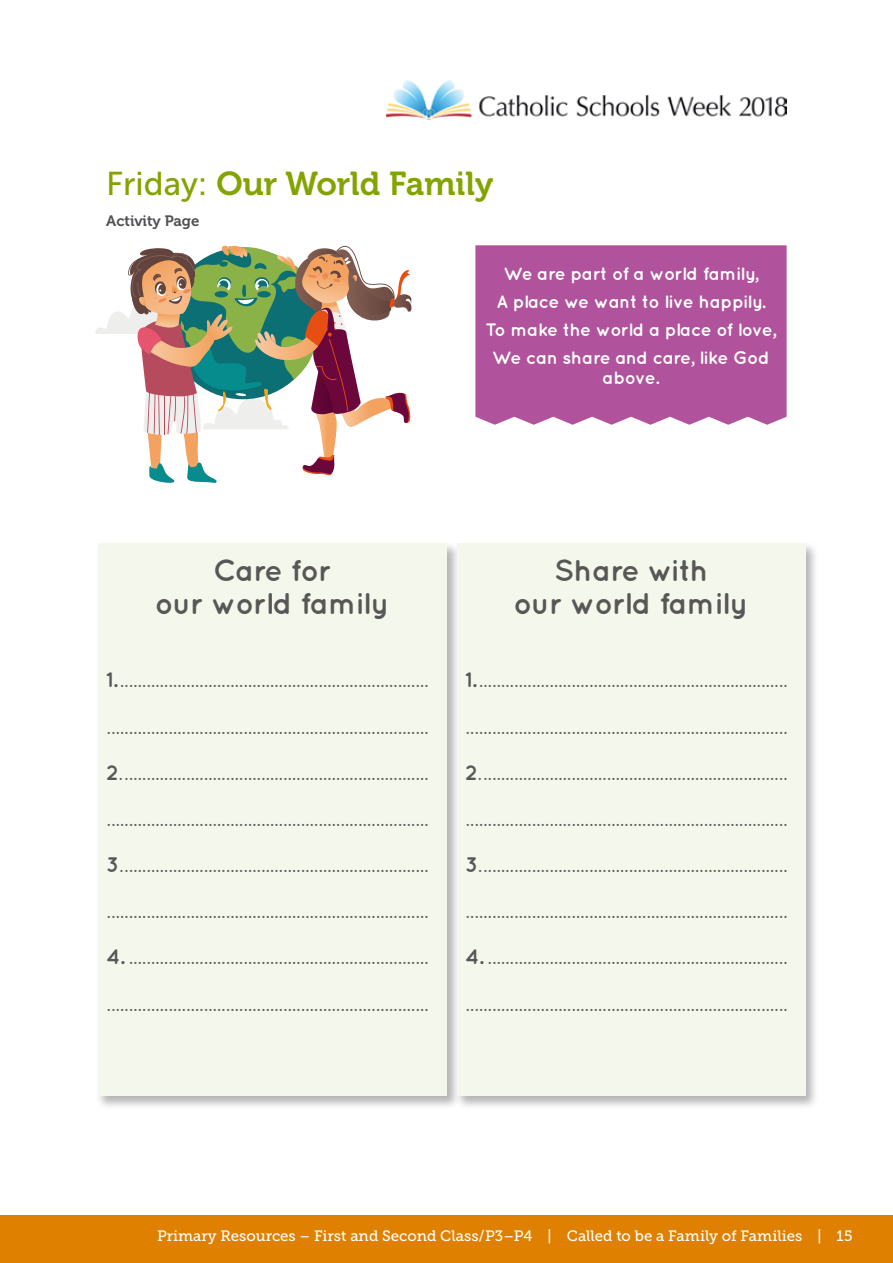
<style>
.page{position:relative;width:893px;height:1263px;background:#fff}
.page>*{position:absolute;margin:0;border:0;box-sizing:border-box;transform-origin:0 0}
.t1{font:33px "Museo 700";color:#83a400}
.t2{font:700 30px/33.8px "Quicksand";letter-spacing:-.02em;color:#575756;text-align:center}
.t3{font:21px/46.2px "Quicksand";color:#575756;text-align:justify}
.t4{font:700 18px/27.9px "Quicksand";letter-spacing:-.02em;color:#fff;text-align:center}
.t5{font:15px "Museo Slab 500";color:#fff}
.t6{font:15px "Museo 700";color:#504f53}
.s1{font-family:"Museo Sans 500"}
.s2{font-weight:700}
</style>
<div class="page">
<div style="left:0;top:1215px;width:893px;height:48px;background:#df8000"></div>
<img style="left:387px;top:80px;width:399px;height:39px">
<div style="left:475px;top:245px;width:312px;height:180px;background:#b1539c"></div>
<svg style="left:95px;top:245px;width:317px;height:238px"></svg>
<div style="left:96px;top:541px;width:365px;height:569px;background:#000;opacity:.3"></div>
<div style="left:98px;top:544px;width:348px;height:552px;background:#f4f7eb"></div>
<div style="left:455px;top:541px;width:365px;height:569px;background:#000;opacity:.3"></div>
<div style="left:457px;top:544px;width:348px;height:552px;background:#f4f7eb"></div>
<h1 class="t1" style="left:106px;top:165px;width:388px"><span class="s1">Friday:</span> Our World Family</h1>
<p class="t6" style="left:106px;top:212px;width:95px">Activity Page</p>
<p class="t4" style="left:486px;top:259px;width:292px">We are part of a world family,<br>A place we want to live happily.<br>To make the world a place of love,<br>We can share and care, like God</p>
<p class="t4" style="left:603px;top:363px;width:58px">above.</p>
<h2 class="t2" style="left:155px;top:552px;width:236px">Care for<br>our world family</h2>
<p class="t3" style="left:106px;top:657px;width:324px"><span class="s2">1.</span>...................................................................... .........................................................................<br><span class="s2">2</span>...................................................................... .........................................................................<br><span class="s2">3</span>...................................................................... .........................................................................</p>
<p class="t3" style="left:106px;top:934px;width:324px"><span class="s2">4.</span> .................................................................... .........................................................................</p>
<h2 class="t2" style="left:514px;top:552px;width:236px">Share with<br>our world family</h2>
<p class="t3" style="left:465px;top:657px;width:324px"><span class="s2">1.</span>...................................................................... .........................................................................<br><span class="s2">2</span>...................................................................... .........................................................................<br><span class="s2">3</span>...................................................................... .........................................................................</p>
<p class="t3" style="left:465px;top:934px;width:324px"><span class="s2">4.</span> .................................................................... .........................................................................</p>
<p class="t5" style="left:157px;top:1227px;width:697px">Primary Resources – First and Second Class/P3–P4 | Called to be a Family of Families | 15</p>
</div>
